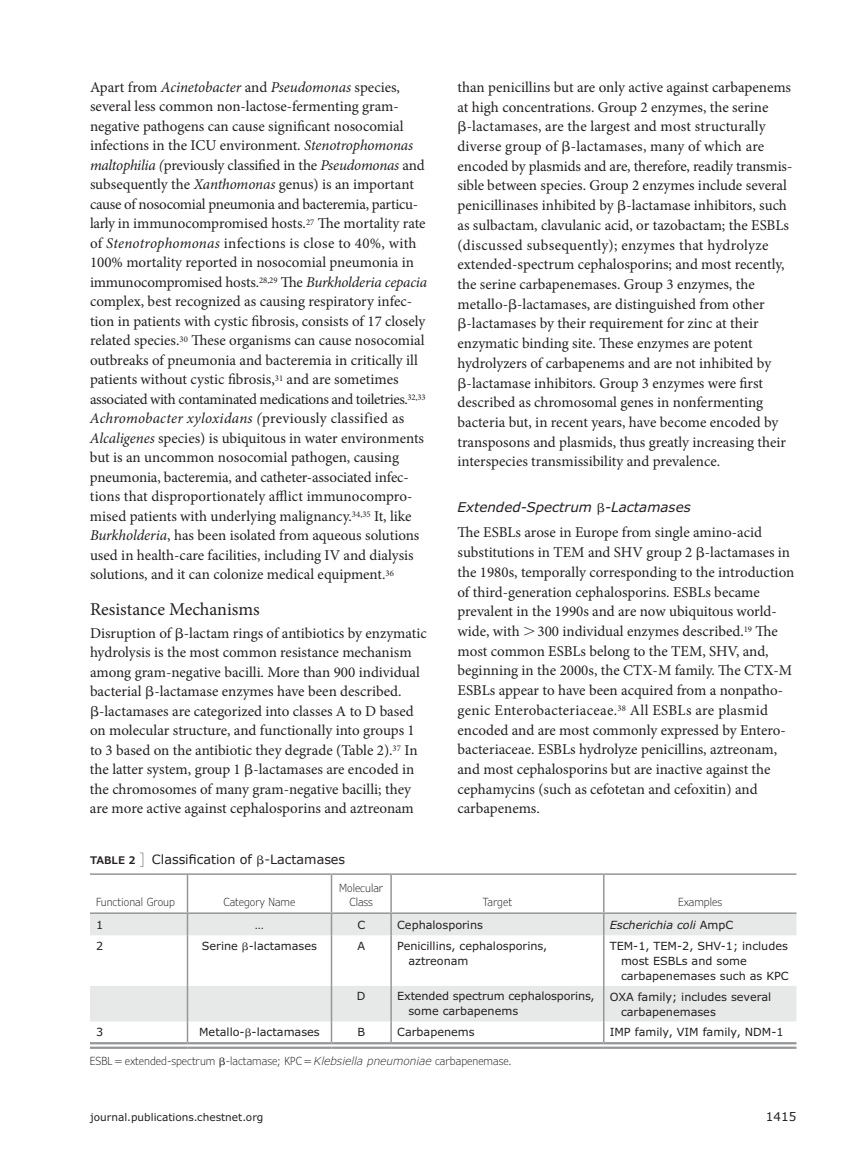
<style>
.page{position:relative;width:864px;height:1161px;background:#fff}
.page>*{position:absolute;margin:0;border:0;box-sizing:border-box;transform-origin:0 0}
.t1{font:18px "Minion Pro";color:#231f20}
.t2{font:15px/19.5px "Minion Pro";color:#231f20}
.t3{font:italic 13.5px "Verdana Pro";color:#231f20}
.t4{font:12.75px "Verdana";color:#231f20}
.t5{font:12px "Verdana";color:#231f20}
.t6{font:11.25px/15px "Verdana Pro";color:#231f20}
.t7{font:300 condensed 11.25px/14.2px "Verdana Pro";color:#231f20;text-align:center}
.t8{font:italic 11.25px "Verdana Pro";color:#231f20}
.t9{font:10.5px "Verdana Pro";color:#231f20}
.s1{font-style:italic}
.s2{font-family:"Universal Greekwith Math Pi"}
.s3{font-family:"Verdana Pro";font-weight:600;font-size:10.5px}
.s4{font-family:"Verdana Pro";font-weight:300;font-size:15px;color:#808285}
.s5{font-family:"Universal Greekwith Math Pi";font-style:normal}
.s6{font-style:normal}
.s7{font-family:"Universal Greekwith Math Pi";font-weight:400;font-stretch:normal}
.s8{font-style:italic;font-stretch:normal}
</style>
<div class="page">
<svg style="left:90px;top:914px;width:706px;height:108px;fill:#e7e8e8"></svg>
<svg style="left:90px;top:1044px;width:706px;height:3px;fill:#d7d7d8"></svg>
<hr style="left:90px;top:873px;width:242px;height:2px;background:#949698">
<hr style="left:187px;top:875px;width:1px;height:37px;background:#949698">
<hr style="left:332px;top:873px;width:59px;height:2px;background:#949698">
<hr style="left:331px;top:875px;width:1px;height:37px;background:#949698">
<hr style="left:391px;top:873px;width:213px;height:2px;background:#949698">
<hr style="left:390px;top:875px;width:2px;height:37px;background:#949698">
<hr style="left:604px;top:873px;width:192px;height:2px;background:#949698">
<hr style="left:603px;top:875px;width:1px;height:37px;background:#949698">
<hr style="left:90px;top:912px;width:242px;height:2px;background:#949698">
<svg style="left:187px;top:914px;width:1px;height:21px"></svg>
<hr style="left:332px;top:912px;width:59px;height:2px;background:#949698">
<svg style="left:331px;top:914px;width:1px;height:21px"></svg>
<hr style="left:391px;top:912px;width:213px;height:2px;background:#949698">
<hr style="left:390px;top:914px;width:2px;height:21px;background:#949698">
<hr style="left:604px;top:912px;width:192px;height:2px;background:#949698">
<svg style="left:603px;top:914px;width:1px;height:21px"></svg>
<hr style="left:187px;top:935px;width:1px;height:51px;background:#949698">
<hr style="left:331px;top:935px;width:1px;height:51px;background:#949698">
<hr style="left:390px;top:935px;width:2px;height:51px;background:#949698">
<hr style="left:603px;top:935px;width:1px;height:51px;background:#949698">
<hr style="left:187px;top:986px;width:1px;height:36px;background:#949698">
<hr style="left:331px;top:986px;width:1px;height:36px;background:#949698">
<hr style="left:390px;top:986px;width:2px;height:36px;background:#949698">
<hr style="left:603px;top:986px;width:1px;height:36px;background:#949698">
<svg style="left:187px;top:1022px;width:1px;height:20px"></svg>
<svg style="left:331px;top:1022px;width:1px;height:20px"></svg>
<hr style="left:390px;top:1022px;width:2px;height:20px;background:#949698">
<svg style="left:603px;top:1022px;width:1px;height:20px"></svg>
<hr style="left:90px;top:1042px;width:98px;height:2px;background:#949698">
<hr style="left:90px;top:1047px;width:98px;height:2px;background:#949698">
<hr style="left:188px;top:1042px;width:144px;height:2px;background:#949698">
<hr style="left:188px;top:1047px;width:144px;height:2px;background:#949698">
<hr style="left:332px;top:1042px;width:59px;height:2px;background:#949698">
<hr style="left:332px;top:1047px;width:59px;height:2px;background:#949698">
<hr style="left:391px;top:1042px;width:213px;height:2px;background:#949698">
<hr style="left:391px;top:1047px;width:213px;height:2px;background:#949698">
<hr style="left:604px;top:1042px;width:192px;height:2px;background:#949698">
<hr style="left:604px;top:1047px;width:192px;height:2px;background:#949698">
<p class="t2" style="left:90px;top:79px;width:339px">Apart from <span class="s1">Acinetobacter</span> and <span class="s1">Pseudomonas</span> species, several less common non-lactose-fermenting gram&shy;negative pathogens can cause significant nosocomial infections in the ICU environment. <span class="s1">Stenotrophomonas maltophilia (</span> previously classified in the <span class="s1">Pseudomonas</span> and subsequently the <span class="s1">Xanthomonas</span> genus) is an important cause of nosocomial pneumonia and bacteremia, particu&shy;larly in immunocompromised hosts. <sup>27</sup> The mortality rate of <span class="s1">Stenotrophomonas</span> infections is close to 40%, with 100% mortality reported in nosocomial pneumonia in immunocompromised hosts. <sup>28</sup> <sup>,</sup> <sup>29</sup> The <span class="s1">Burkholderia cepacia </span>complex, best recognized as causing respiratory infec&shy;tion in patients with cystic fibrosis, consists of 17 closely related species. <sup>30</sup> These organisms can cause nosocomial outbreaks of pneumonia and bacteremia in critically ill patients without cystic fibrosis, <sup>31</sup> and are sometimes associated with contaminated medications and toiletries. <sup>32</sup> <sup>,</sup> <sup>33<br></sup><span class="s1">Achromobacter xyloxidans (</span> previously classified as <span class="s1">Alcaligenes</span> species) is ubiquitous in water environments but is an uncommon nosocomial pathogen, causing pneumonia, bacteremia, and catheter-associated infec&shy;tions that disproportionately afflict immunocompro&shy;mised patients with underlying malignancy. <sup>34</sup> <sup>,</sup> <sup>35</sup> It, like <span class="s1">Burkholderia</span> , has been isolated from aqueous solutions used in health-care facilities, including IV and dialysis solutions, and it can colonize medical equipment. <sup>36</sup></p>
<p class="t1" style="left:90px;top:603px;width:171px">Resistance Mechanisms</p>
<p class="t2" style="left:90px;top:625px;width:338px">Disruption of <span class="s2">b</span> -lactam rings of antibiotics by enzymatic hydrolysis is the most common resistance mechanism among gram-negative bacilli. More than 900 individual bacterial <span class="s2">b</span> -lactamase enzymes have been described.<br><span class="s2">b</span> -lactamases are categorized into classes A to D based on molecular structure, and functionally into groups 1 to 3 based on the antibiotic they degrade ( Table 2 ). <sup>37</sup> In the latter system, group 1 <span class="s2">b</span> -lactamases are encoded in the chromosomes of many gram-negative bacilli; they are more active against cephalosporins and aztreonam</p>
<p class="t4" style="left:90px;top:852px;width:257px"><span class="s3">TABLE 2</span> <span class="s4">]</span> Classification of <span class="s2">b</span>-Lactamases</p>
<p class="t7" style="left:96px;top:896px;width:80px">Functional Group</p>
<p class="t7" style="left:224px;top:896px;width:73px">Category Name</p>
<p class="t7" style="left:339px;top:881px;width:46px">Molecular<br>Class</p>
<p class="t2" style="left:457px;top:79px;width:336px">than penicillins but are only active against carbapenems at high concentrations. Group 2 enzymes, the serine<br><span class="s2">b</span> -lactamases, are the largest and most structurally diverse group of <span class="s2">b</span> -lactamases, many of which are encoded by plasmids and are, therefore, readily transmis&shy;sible between species. Group 2 enzymes include several penicillinases inhibited by <span class="s2">b</span> -lactamase inhibitors, such as sulbactam, clavulanic acid, or tazobactam; the ESBLs (discussed subsequently); enzymes that hydrolyze extended-spectrum cephalosporins; and most recently, the serine carbapenemases. Group 3 enzymes, the metallo- <span class="s2">b</span> -lactamases, are distinguished from other<br><span class="s2">b</span> -lactamases by their requirement for zinc at their enzymatic binding site. These enzymes are potent hydrolyzers of carbapenems and are not inhibited by<br><span class="s2">b</span> -lactamase inhibitors. Group 3 enzymes were first described as chromosomal genes in nonfermenting bacteria but, in recent years, have become encoded by transposons and plasmids, thus greatly increasing their interspecies transmissibility and prevalence.</p>
<p class="t3" style="left:458px;top:500px;width:235px">Extended-Spectrum <span class="s5">b</span>-Lactamases</p>
<p class="t2" style="left:457px;top:524px;width:338px">The ESBLs arose in Europe from single amino-acid substitutions in TEM and SHV group 2 <span class="s2">b</span> -lactamases in the 1980s, temporally corresponding to the introduction of third-generation cephalosporins. ESBLs became prevalent in the 1990s and are now ubiquitous world&shy;wide, with <span class="s2">.</span> 300 individual enzymes described. <sup>19</sup> The most common ESBLs belong to the TEM, SHV, and, beginning in the 2000s, the CTX-M family. The CTX-M ESBLs appear to have been acquired from a nonpatho&shy;genic Enterobacteriaceae. <sup>38</sup> All ESBLs are plasmid encoded and are most commonly expressed by Entero&shy;bacteriaceae. ESBLs hydrolyze penicillins, aztreonam, and most cephalosporins but are inactive against the cephamycins (such as cefotetan and cefoxitin) and carbapenems.</p>
<p class="t7" style="left:483px;top:896px;width:31px">Target</p>
<p class="t7" style="left:678px;top:896px;width:45px">Examples</p>
<p class="t6" style="left:96px;top:919px;width:9px">1</p>
<p class="t6" style="left:255px;top:919px;width:11px">…</p>
<p class="t6" style="left:357px;top:919px;width:9px">C</p>
<p class="t6" style="left:397px;top:919px;width:87px">Cephalosporins</p>
<p class="t8" style="left:610px;top:920px;width:125px">Escherichia coli <span class="s6">AmpC</span></p>
<p class="t6" style="left:96px;top:939px;width:9px">2</p>
<p class="t6" style="left:202px;top:939px;width:117px">Serine <span class="s2">b</span>-lactamases</p>
<p class="t6" style="left:357px;top:939px;width:9px">A</p>
<p class="t6" style="left:408px;top:939px;width:140px;text-indent:-11px">Penicillins, cephalosporins, aztreonam</p>
<p class="t6" style="left:621px;top:939px;width:169px;text-indent:-11px">TEM-1, TEM-2, SHV-1; includes most ESBLs and some carbapenemases such as KPC</p>
<p class="t6" style="left:357px;top:989px;width:10px">D</p>
<p class="t6" style="left:408px;top:989px;width:188px;text-indent:-11px">Extended spectrum cephalosporins, some carbapenems</p>
<p class="t6" style="left:621px;top:990px;width:152px;text-indent:-11px">OXA family; includes several carbapenemases</p>
<p class="t6" style="left:96px;top:1025px;width:9px">3</p>
<p class="t6" style="left:199px;top:1025px;width:122px">Metallo- <span class="s2">b</span>-lactamases</p>
<p class="t6" style="left:357px;top:1025px;width:9px">B</p>
<p class="t6" style="left:397px;top:1025px;width:79px">Carbapenems</p>
<p class="t6" style="left:610px;top:1025px;width:175px">IMP family, VIM family, NDM-1</p>
<p class="t7" style="left:90px;top:1054px;width:423px">ESBL <span class="s7">5</span> extended-spectrum <span class="s7">b</span>-lactamase; KPC <span class="s7">5</span> <span class="s8">Klebsiella pneumoniae</span> carbapenemase .</p>
<p class="t9" style="left:90px;top:1112px;width:175px">journal.publications.chestnet.org</p>
<p class="t5" style="left:766px;top:1108px;width:32px">1415</p>
</div>
